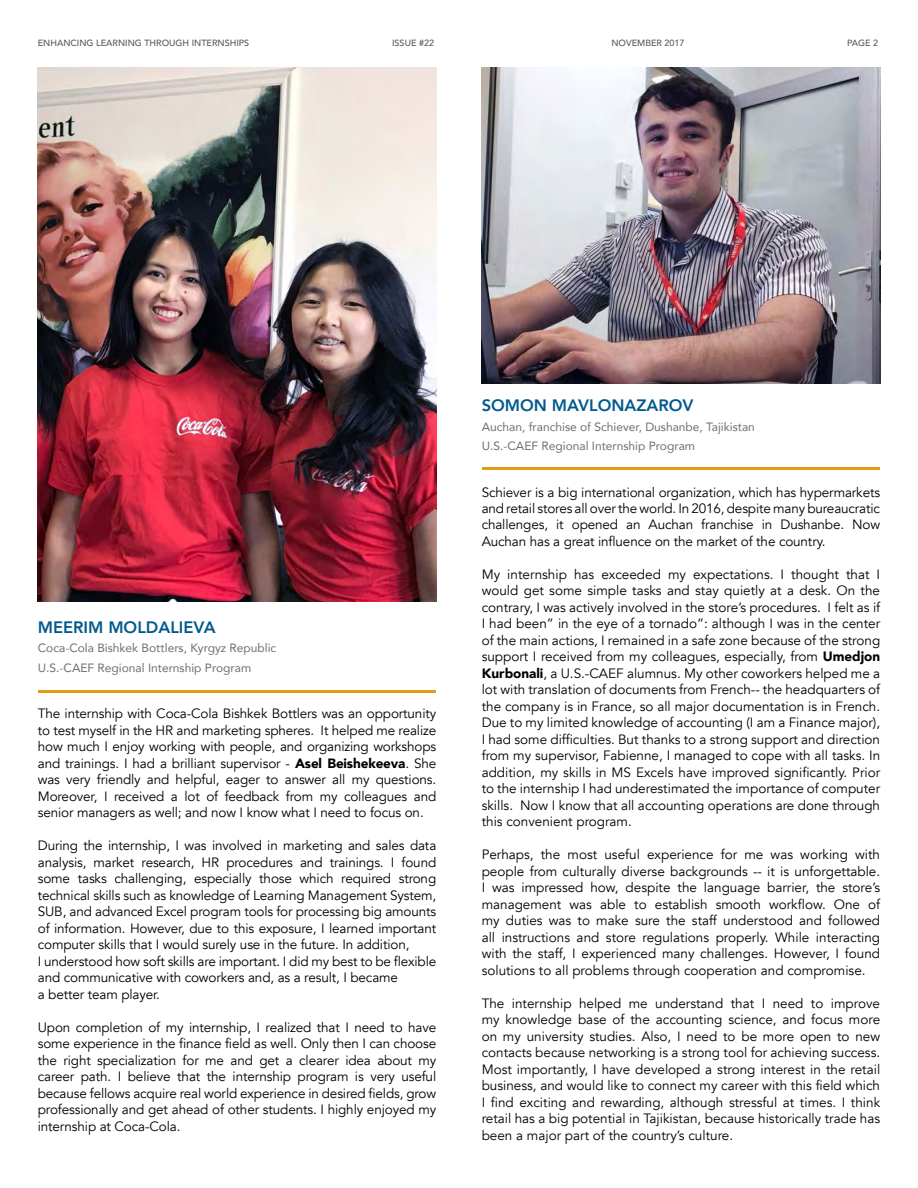
<style>
.page{position:relative;width:918px;height:1188px;background:#fff}
.page>*{position:absolute;margin:0;border:0;box-sizing:border-box;transform-origin:0 0}
.t1{font:800 16.5px "Avenir";color:#005a8d}
.t2{font:13.5px/16.5px "Avenir";letter-spacing:-.01em;color:#000;text-align:justify}
.t3{font:12px/19.5px "Avenir";color:#6d6e71}
.t4{font:500 9px "Avenir";color:#58595b}
.s1{font-weight:900}
</style>
<div class="page">
<img style="left:38px;top:68px;width:398px;height:534px">
<hr style="left:39px;top:690px;width:397px;height:3px;background:#e19c16">
<img style="left:482px;top:68px;width:398px;height:315px">
<hr style="left:482px;top:467px;width:397px;height:3px;background:#e19c16">
<p class="t4" style="left:38px;top:35px;width:213px">ENHANCING LEARNING THROUGH INTERNSHIPS</p>
<p class="t4" style="left:392px;top:35px;width:43px">ISSUE #22</p>
<p class="t4" style="left:611px;top:35px;width:75px">NOVEMBER 2017</p>
<p class="t4" style="left:847px;top:35px;width:33px">PAGE 2</p>
<p class="t1" style="left:38px;top:614px;width:179px">MEERIM MOLDALIEVA</p>
<p class="t3" style="left:38px;top:638px;width:240px">Coca-Cola Bishkek Bottlers, Kyrgyz Republic<br>U.S.-CAEF Regional Internship Program</p>
<p class="t2" style="left:38px;top:706px;width:400px">The internship with Coca-Cola Bishkek Bottlers was an opportunity to test myself in the HR and marketing spheres. It helped me realize how much I enjoy working with people, and organizing workshops and trainings. I had a brilliant supervisor - <span class="s1">Asel Beishekeeva</span>. She was very friendly and helpful, eager to answer all my questions.<br>Moreover, I received a lot of feedback from my colleagues and senior managers as well; and now I know what I need to focus on.</p>
<p class="t2" style="left:38px;top:838px;width:400px;text-align:left">During the internship, I was involved in marketing and sales data analysis, market research, HR procedures and trainings. I found some tasks challenging, especially those which required strong technical skills such as knowledge of Learning Management System, SUB, and advanced Excel program tools for processing big amounts of information. However, due to this exposure, I learned important computer skills that I would surely use in the future. In addition,<br>I understood how soft skills are important. I did my best to be flexible and communicative with coworkers and, as a result, I became<br>a better team player.</p>
<p class="t2" style="left:38px;top:1019px;width:400px">Upon completion of my internship, I realized that I need to have some experience in the finance field as well. Only then I can choose the right specialization for me and get a clearer idea about my career path. I believe that the internship program is very useful because fellows acquire real world experience in desired fields, grow professionally and get ahead of other students. I highly enjoyed my internship at Coca-Cola.</p>
<p class="t1" style="left:482px;top:392px;width:213px">SOMON MAVLONAZAROV</p>
<p class="t3" style="left:482px;top:416px;width:275px">Auchan, franchise of Schiever, Dushanbe, Tajikistan<br>U.S.-CAEF Regional Internship Program</p>
<p class="t2" style="left:482px;top:484px;width:400px">Schiever is a big international organization, which has hypermarkets and retail stores all over the world. In 2016, despite many bureaucratic challenges, it opened an Auchan franchise in Dushanbe. Now Auchan has a great influence on the market of the country.</p>
<p class="t2" style="left:482px;top:566px;width:400px">My internship has exceeded my expectations. I thought that I would get some simple tasks and stay quietly at a desk. On the contrary, I was actively involved in the store’s procedures. I felt as if I had been” in the eye of a tornado”: although I was in the center of the main actions, I remained in a safe zone because of the strong support I received from my colleagues, especially, from <span class="s1">Umedjon Kurbonali</span>, a U.S.-CAEF alumnus. My other coworkers helped me a lot with translation of documents from French-- the headquarters of the company is in France, so all major documentation is in French.<br>Due to my limited knowledge of accounting (I am a Finance major), I had some difficulties. But thanks to a strong support and direction from my supervisor, Fabienne, I managed to cope with all tasks. In addition, my skills in MS Excels have improved significantly. Prior to the internship I had underestimated the importance of computer skills. Now I know that all accounting operations are done through this convenient program.</p>
<p class="t2" style="left:482px;top:847px;width:400px">Perhaps, the most useful experience for me was working with people from culturally diverse backgrounds -- it is unforgettable.<br>I was impressed how, despite the language barrier, the store’s management was able to establish smooth workflow. One of my duties was to make sure the staff understood and followed all instructions and store regulations properly. While interacting with the staff, I experienced many challenges. However, I found solutions to all problems through cooperation and compromise.</p>
<p class="t2" style="left:482px;top:995px;width:400px">The internship helped me understand that I need to improve my knowledge base of the accounting science, and focus more on my university studies. Also, I need to be more open to new contacts because networking is a strong tool for achieving success.<br>Most importantly, I have developed a strong interest in the retail business, and would like to connect my career with this field which I find exciting and rewarding, although stressful at times. I think retail has a big potential in Tajikistan, because historically trade has been a major part of the country’s culture.</p>
</div>
